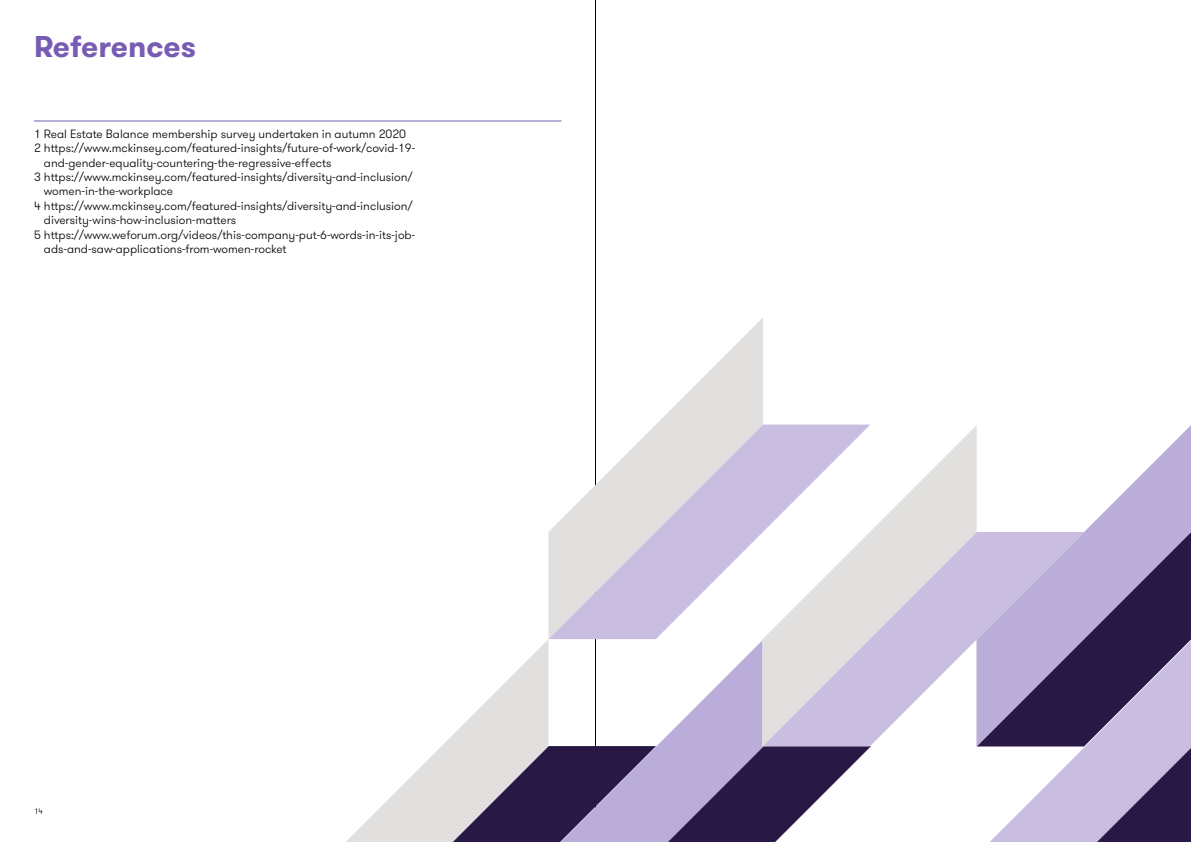
<style>
.page{position:relative;width:1191px;height:842px;background:#fff}
.page>*{position:absolute;margin:0;border:0;box-sizing:border-box;transform-origin:0 0}
.t1{font:700 30px "GT Walsheim";color:#785cb3}
.t2{font:300 12px "GT Walsheim";color:#000}
.t3{font:300 8px "GT Walsheim";color:#000}
</style>
<div class="page">
<hr style="left:595px;top:0;width:1px;height:842px;background:#000">
<svg style="left:976px;top:425px;width:215px;height:322px"></svg>
<svg style="left:1084px;top:532px;width:107px;height:109px;background:#71628e"></svg>
<svg style="left:989px;top:641px;width:202px;height:201px;fill:#c9bee1"></svg>
<svg style="left:1097px;top:748px;width:94px;height:94px;background:#796c93"></svg>
<svg style="left:595px;top:639px;width:167px;height:203px"></svg>
<svg style="left:668px;top:746px;width:202px;height:96px"></svg>
<svg style="left:346px;top:640px;width:202px;height:202px"></svg>
<svg style="left:453px;top:746px;width:203px;height:96px;background:#766a8c"></svg>
<svg style="left:656px;top:318px;width:107px;height:107px;fill:#e3e2e0"></svg>
<svg style="left:548px;top:425px;width:214px;height:214px"></svg>
<svg style="left:762px;top:425px;width:214px;height:322px"></svg>
<svg style="left:762px;top:532px;width:322px;height:214px"></svg>
<hr style="left:34px;top:120px;width:527px;height:1px;background:#785cb3">
<h1 class="t1" style="left:34px;top:27px;width:164px">References</h1>
<p class="t2" style="left:34px;top:126px;width:373px">1 Real Estate Balance membership survey undertaken in autumn 2020</p>
<p class="t2" style="left:34px;top:140px;width:383px">2 https://www.mckinsey.com/featured-insights/future-of-work/covid-19-</p>
<p class="t2" style="left:44px;top:155px;width:289px">and-gender-equality-countering-the-regressive-effects</p>
<p class="t2" style="left:34px;top:169px;width:380px">3 https://www.mckinsey.com/featured-insights/diversity-and-inclusion/</p>
<p class="t2" style="left:44px;top:183px;width:131px">women-in-the-workplace</p>
<p class="t2" style="left:34px;top:198px;width:380px">4 https://www.mckinsey.com/featured-insights/diversity-and-inclusion/</p>
<p class="t2" style="left:44px;top:212px;width:194px">diversity-wins-how-inclusion-matters</p>
<p class="t2" style="left:34px;top:227px;width:383px">5 https://www.weforum.org/videos/this-company-put-6-words-in-its-job-</p>
<p class="t2" style="left:44px;top:241px;width:244px">ads-and-saw-applications-from-women-rocket</p>
<p class="t3" style="left:34px;top:806px;width:11px">14</p>
</div>
